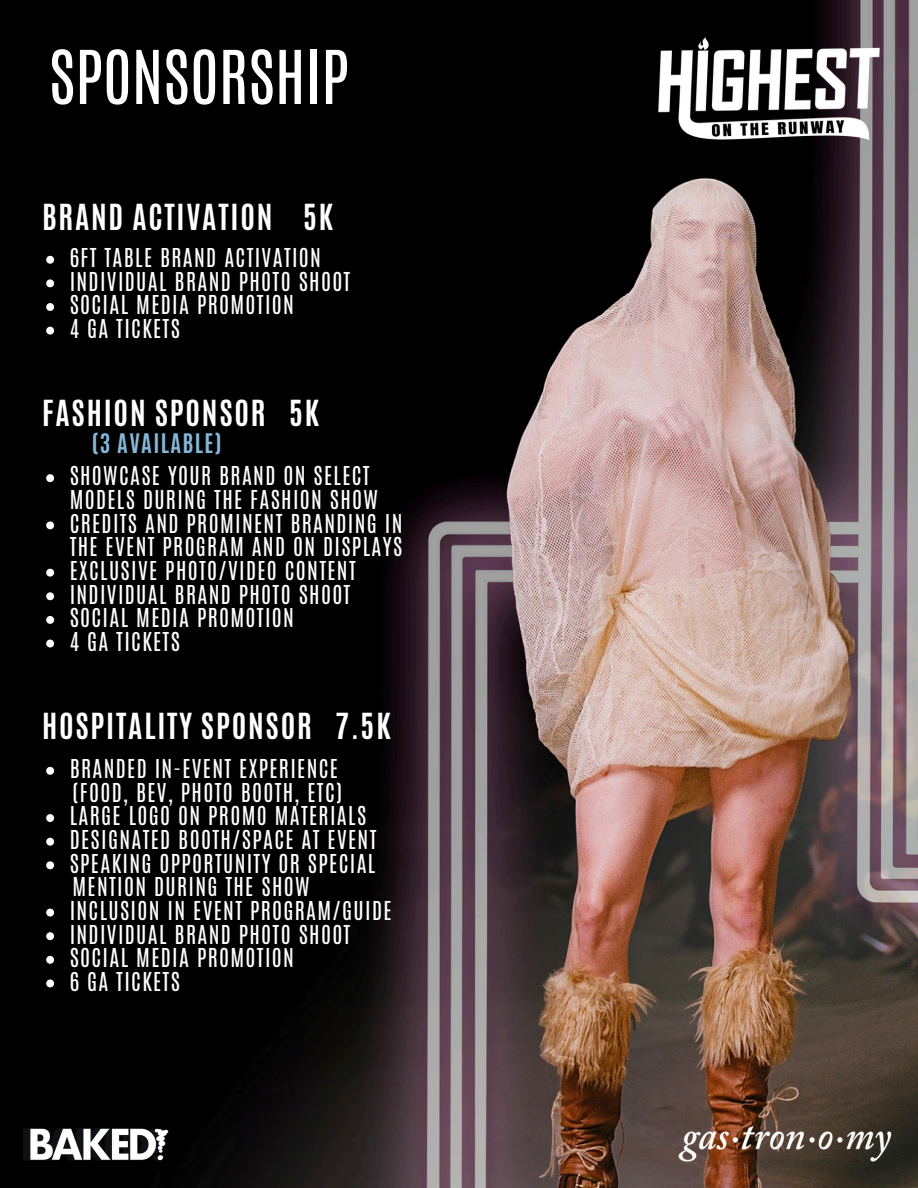
<style>
.page{position:relative;width:918px;height:1188px;background:#fff}
.page>*{position:absolute;margin:0;border:0;box-sizing:border-box;transform-origin:0 0}
.t1{font:63px "Antonio";color:#fff}
.t2{font:700 30px "Antonio";letter-spacing:.06em;color:#fff}
.t3{font:700 22.5px "Antonio";letter-spacing:.06em;color:#85b7d8}
.t4{font:21.75px "Antonio";letter-spacing:.06em;color:#fff}
</style>
<div class="page">
<img style="left:0;top:0;width:918px;height:1188px">
<svg style="left:46px;top:474px;width:8px;height:8px"></svg>
<svg style="left:46px;top:521px;width:8px;height:8px"></svg>
<svg style="left:46px;top:569px;width:8px;height:8px"></svg>
<svg style="left:46px;top:592px;width:8px;height:8px"></svg>
<svg style="left:46px;top:616px;width:8px;height:8px"></svg>
<svg style="left:46px;top:640px;width:8px;height:7px"></svg>
<svg style="left:46px;top:256px;width:8px;height:8px"></svg>
<svg style="left:46px;top:279px;width:8px;height:8px"></svg>
<svg style="left:46px;top:303px;width:8px;height:8px"></svg>
<svg style="left:46px;top:327px;width:8px;height:8px"></svg>
<img style="left:23px;top:1129px;width:146px;height:31px">
<img style="left:664px;top:1122px;width:230px;height:45px">
<img style="left:547px;top:0;width:371px;height:229px">
<svg style="left:46px;top:767px;width:8px;height:8px"></svg>
<svg style="left:46px;top:814px;width:8px;height:8px"></svg>
<svg style="left:46px;top:838px;width:8px;height:8px"></svg>
<svg style="left:46px;top:861px;width:8px;height:8px"></svg>
<svg style="left:46px;top:909px;width:8px;height:8px"></svg>
<svg style="left:46px;top:932px;width:8px;height:8px"></svg>
<svg style="left:46px;top:956px;width:8px;height:8px"></svg>
<svg style="left:46px;top:980px;width:8px;height:7px"></svg>
<p class="t1" style="left:49px;top:32px;width:302px">SPONSORSHIP</p>
<h3 class="t2" style="left:42px;top:196px;width:292px">BRAND ACTIVATION 5K</h3>
<p class="t4" style="left:70px;top:242px;width:253px">6FT TABLE BRAND ACTIVATION</p>
<p class="t4" style="left:70px;top:266px;width:282px">INDIVIDUAL BRAND PHOTO SHOOT</p>
<p class="t4" style="left:70px;top:289px;width:226px">SOCIAL MEDIA PROMOTION</p>
<p class="t4" style="left:70px;top:313px;width:112px">4 GA TICKETS</p>
<h2 class="t2" style="left:42px;top:392px;width:278px">FASHION SPONSOR 5K</h2>
<p class="t3" style="left:92px;top:428px;width:131px">(3 AVAILABLE)</p>
<p class="t4" style="left:70px;top:461px;width:301px">SHOWCASE YOUR BRAND ON SELECT</p>
<h1 class="t4" style="left:70px;top:484px;width:310px">MODELS DURING THE FASHION SHOW</h1>
<h2 class="t4" style="left:70px;top:508px;width:334px">CREDITS AND PROMINENT BRANDING IN</h2>
<p class="t4" style="left:70px;top:531px;width:334px">THE EVENT PROGRAM AND ON DISPLAYS</p>
<p class="t4" style="left:70px;top:555px;width:288px">EXCLUSIVE PHOTO/VIDEO CONTENT</p>
<p class="t4" style="left:70px;top:579px;width:282px">INDIVIDUAL BRAND PHOTO SHOOT</p>
<p class="t4" style="left:70px;top:602px;width:226px">SOCIAL MEDIA PROMOTION</p>
<h2 class="t4" style="left:70px;top:626px;width:112px">4 GA TICKETS</h2>
<p class="t2" style="left:42px;top:704px;width:350px">HOSPITALITY SPONSOR 7.5K</p>
<h4 class="t4" style="left:70px;top:753px;width:270px">BRANDED IN-EVENT EXPERIENCE</h4>
<p class="t4" style="left:73px;top:777px;width:271px">(FOOD, BEV, PHOTO BOOTH, ETC)</p>
<p class="t4" style="left:70px;top:801px;width:298px">LARGE LOGO ON PROMO MATERIALS</p>
<p class="t4" style="left:70px;top:824px;width:308px">DESIGNATED BOOTH/SPACE AT EVENT</p>
<h4 class="t4" style="left:70px;top:848px;width:307px">SPEAKING OPPORTUNITY OR SPECIAL</h4>
<p class="t4" style="left:73px;top:871px;width:238px">MENTION DURING THE SHOW</p>
<p class="t4" style="left:70px;top:895px;width:323px">INCLUSION IN EVENT PROGRAM/GUIDE</p>
<p class="t4" style="left:70px;top:919px;width:282px">INDIVIDUAL BRAND PHOTO SHOOT</p>
<p class="t4" style="left:70px;top:942px;width:226px">SOCIAL MEDIA PROMOTION</p>
<p class="t4" style="left:70px;top:966px;width:112px">6 GA TICKETS</p>
</div>
